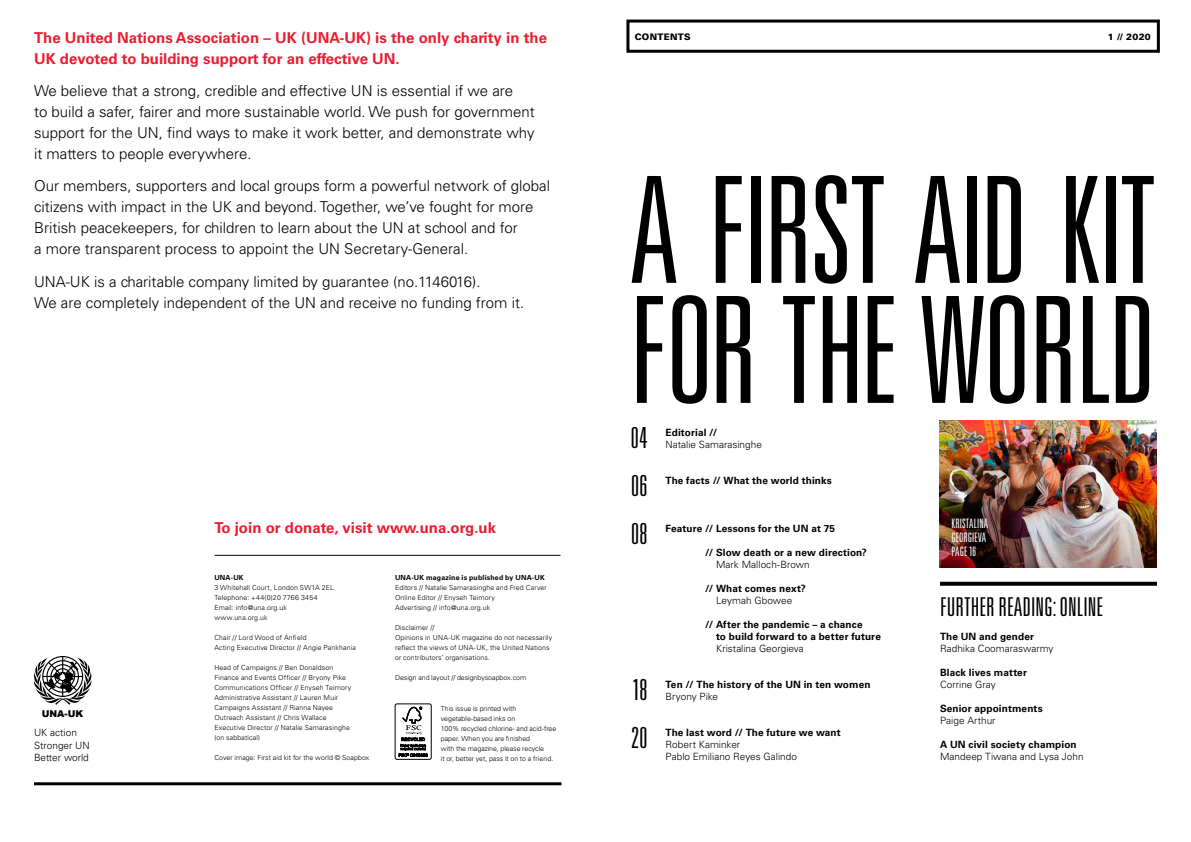
<style>
.page{position:relative;width:1191px;height:842px;background:#fff}
.page>*{position:absolute;margin:0;border:0;box-sizing:border-box;transform-origin:0 0}
.t1{font:300 ultra-condensed 148px/120px "Univers LT Std";letter-spacing:-.02em;color:#000}
.t2{font:300 ultra-condensed 29px "Univers LT Std";letter-spacing:.01em;color:#000}
.t3{font:300 ultra-condensed 26px "Univers LT Std";color:#000}
.t4{font:300 15px/21px "Univers LT Std";color:#000}
.t5{font:700 15px/21px "Univers LT Std";color:#eb1d31}
.t6{font:300 ultra-condensed 13px/14px "Univers LT Std";color:#fff}
.t7{font:700 10px/12px "Univers LT Std";letter-spacing:.01em;color:#000}
.t8{font:300 10px/12.7px "Univers LT Std";color:#000}
.t9{font:900 9.3px "Arial";color:#000}
.t10{font:900 9px "Univers LT Std";letter-spacing:.03em;color:#000}
.t11{font:300 7px/10px "Univers LT Std";letter-spacing:.01em;color:#000}
.t12{font:700 7px "Univers LT Std";letter-spacing:.025em;color:#000}
</style>
<div class="page">
<img style="left:939px;top:420px;width:218px;height:147px">
<div style="left:626px;top:20px;width:533px;height:33px;border:3px solid #000"></div>
<svg style="left:940px;top:582px;width:217px;height:4px"></svg>
<svg style="left:34px;top:656px;width:57px;height:49px"></svg>
<hr style="left:34px;top:782px;width:527px;height:3px;background:#000">
<hr style="left:214px;top:555px;width:346px;height:1px;background:#000">
<div style="left:395px;top:704px;width:36px;height:55px;border:1px solid #000;border-radius:2px"></div>
<svg style="left:399px;top:707px;width:28px;height:50px"></svg>
<h3 class="t5" style="left:34px;top:27px;width:514px">The United Nations Association – UK (UNA-UK) is the only charity in the<br>UK devoted to building support for an effective UN.</h3>
<p class="t4" style="left:34px;top:80px;width:502px">We believe that a strong, credible and effective UN is essential if we are<br>to build a safer, fairer and more sustainable world. We push for government support for the UN, find ways to make it work better, and demonstrate why it matters to people everywhere.</p>
<p class="t4" style="left:34px;top:176px;width:517px">Our members, supporters and local groups form a powerful network of global citizens with impact in the UK and beyond. Together, we’ve fought for more British peacekeepers, for children to learn about the UN at school and for<br>a more transparent process to appoint the UN Secretary-General.</p>
<h3 class="t4" style="left:34px;top:271px;width:492px">UNA-UK is a charitable company limited by guarantee (no.1146016).<br>We are completely independent of the UN and receive no funding from it.</h3>
<p class="t10" style="left:635px;top:31px;width:57px">CONTENTS</p>
<p class="t10" style="left:1107px;top:31px;width:45px">1 // 2020</p>
<h1 class="t1" style="left:629px;top:170px;width:529px">A FIRST AID KIT<br>FOR THE WORLD</h1>
<h2 class="t2" style="left:631px;top:422px;width:18px">04</h2>
<h3 class="t7" style="left:665px;top:426px;width:53px">Editorial //</h3>
<h3 class="t8" style="left:665px;top:438px;width:98px">Natalie Samarasinghe</h3>
<h3 class="t9" style="left:42px;top:707px;width:43px">UNA-UK</h3>
<h3 class="t8" style="left:34px;top:726px;width:57px">UK action<br>Stronger UN<br>Better world</h3>
<h2 class="t2" style="left:631px;top:470px;width:18px">06</h2>
<h3 class="t7" style="left:665px;top:474px;width:168px">The facts // What the world thinks</h3>
<h2 class="t2" style="left:631px;top:518px;width:18px">08</h2>
<h3 class="t7" style="left:665px;top:522px;width:171px">Feature // Lessons for the UN at 75</h3>
<h3 class="t7" style="left:705px;top:546px;width:163px">// Slow death or a new direction?</h3>
<h3 class="t8" style="left:716px;top:558px;width:95px">Mark Malloch-Brown</h3>
<h3 class="t7" style="left:705px;top:582px;width:102px">// What comes next?</h3>
<h3 class="t8" style="left:716px;top:594px;width:78px">Leymah Gbowee</h3>
<h3 class="t7" style="left:716px;top:618px;width:166px;text-indent:-11px">// After the pandemic – a chance<br>to build forward to a better future</h3>
<h3 class="t8" style="left:716px;top:642px;width:89px">Kristalina Georgieva</h3>
<h2 class="t2" style="left:632px;top:674px;width:17px">18</h2>
<h3 class="t7" style="left:665px;top:678px;width:206px">Ten // The history of the UN in ten women</h3>
<h3 class="t5" style="left:214px;top:517px;width:283px">To join or donate, visit www.una.org.uk</h3>
<h3 class="t6" style="left:951px;top:516px;width:38px">KRISTALINA<br>GEORGIEVA<br>PAGE 16</h3>
<p class="t12" style="left:214px;top:574px;width:31px">UNA-UK</p>
<p class="t11" style="left:214px;top:583px;width:121px">3 Whitehall Court, London SW1A 2EL<br>Telephone: +44(0)20 7766 3454<br>Email: info@una.org.uk www.una.org.uk</p>
<p class="t11" style="left:214px;top:633px;width:143px">Chair // Lord Wood of Anfield<br>Acting Executive Director // Angie Pankhania</p>
<p class="t11" style="left:214px;top:663px;width:138px">Head of Campaigns // Ben Donaldson Finance and Events Officer // Bryony Pike Communications Officer // Enyseh Teimory Administrative Assistant // Lauren Muir Campaigns Assistant // Rianna Nayee Outreach Assistant // Chris Wallace Executive Director // Natalie Samarasinghe (on sabbatical)</p>
<p class="t11" style="left:214px;top:753px;width:156px">Cover image: First aid kit for the world © Soapbox</p>
<p class="t12" style="left:395px;top:574px;width:151px">UNA-UK magazine is published by UNA-UK</p>
<p class="t11" style="left:395px;top:583px;width:153px">Editors // Natalie Samarasinghe and Fred Carver<br>Online Editor // Enyseh Teimory<br>Advertising // info@una.org.uk</p>
<p class="t11" style="left:395px;top:623px;width:159px">Disclaimer //<br>Opinions in UNA-UK magazine do not necessarily reflect the views of UNA-UK, the United Nations or contributors’ organisations.</p>
<p class="t11" style="left:395px;top:673px;width:133px">Design and layout // designbysoapbox.com</p>
<p class="t11" style="left:441px;top:703px;width:117px">This issue is printed with vegetable-based inks on<br>100% recycled chlorine- and acid-free paper. When you are finished<br>with the magazine, please recycle<br>it or, better yet, pass it on to a friend.</p>
<h3 class="t3" style="left:940px;top:593px;width:165px">FURTHER READING: ONLINE</h3>
<h3 class="t7" style="left:940px;top:630px;width:96px">The UN and gender</h3>
<h3 class="t8" style="left:940px;top:642px;width:115px">Radhika Coomaraswarmy</h3>
<h3 class="t7" style="left:940px;top:666px;width:88px">Black lives matter</h3>
<h3 class="t8" style="left:940px;top:678px;width:57px">Corrine Gray</h3>
<h3 class="t7" style="left:940px;top:702px;width:104px">Senior appointments</h3>
<h3 class="t8" style="left:940px;top:714px;width:57px">Paige Arthur</h3>
<h3 class="t7" style="left:940px;top:738px;width:138px">A UN civil society champion</h3>
<h3 class="t8" style="left:940px;top:750px;width:145px">Mandeep Tiwana and Lysa John</h3>
<h3 class="t8" style="left:665px;top:690px;width:54px">Bryony Pike</h3>
<h2 class="t2" style="left:631px;top:722px;width:18px">20</h2>
<h3 class="t7" style="left:665px;top:726px;width:177px">The last word // The future we want</h3>
<h3 class="t8" style="left:665px;top:738px;width:133px;line-height:12px">Robert Kaminker<br>Pablo Emiliano Reyes Galindo</h3>
</div>
